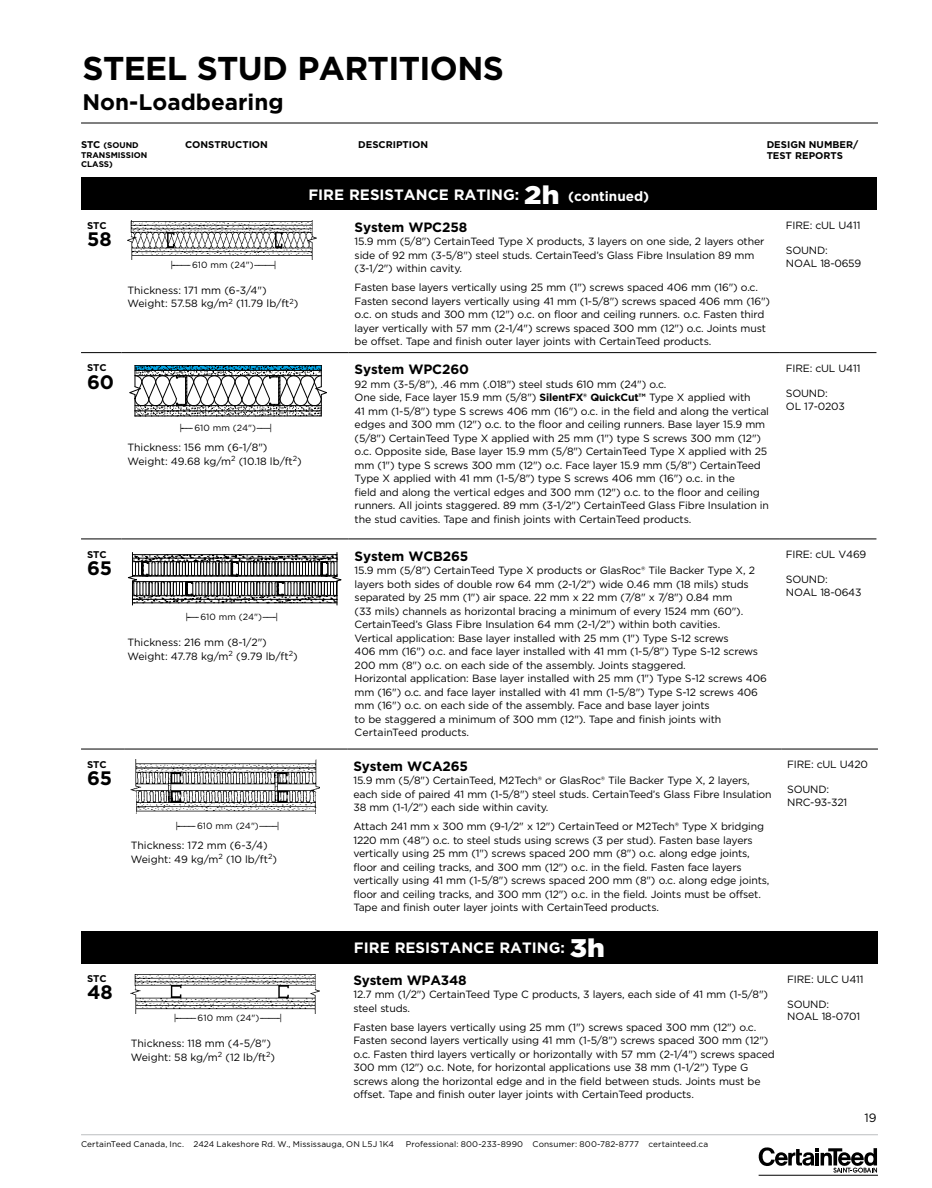
<style>
.page{position:relative;width:932px;height:1188px;background:#fff}
.page>*{position:absolute;margin:0;border:0;box-sizing:border-box;transform-origin:0 0}
.t1{font:700 33px "Gotham";letter-spacing:-.02em;color:#000}
.t2{font:700 22.5px "Gotham";color:#000}
.t3{font:700 19.5px "Gotham";color:#000}
.t4{font:700 15px "Gotham";color:#fff}
.t5{font:700 13.5px "Gotham";letter-spacing:-.01em;color:#000}
.t6{font:12px "Gotham";color:#000}
.t7{font:10.5px/13.5px "Gotham";letter-spacing:-.015em;color:#000}
.t8{font:700 9.75px/11.2px "Gotham";color:#000}
.t9{font:9px "Gotham";color:#000}
.t10{font:8.25px "Gotham";letter-spacing:.015em;color:#000}
.t11{font:700 8.25px/9.8px "Gotham";color:#000}
.s1{font-size:9.75px}
.s2{font-weight:900;font-size:25.5px}
.s3{font-weight:700}
</style>
<div class="page">
<hr style="left:81px;top:1134px;width:797px;height:1px;background:#bcbec0">
<hr style="left:81px;top:123px;width:797px;height:1px;background:#000">
<svg style="left:758px;top:1147px;width:119px;height:26px"></svg>
<hr style="left:758px;top:1175px;width:120px;height:1px;background:#000">
<div style="left:81px;top:178px;width:795px;height:32px;background:#000"></div>
<hr style="left:81px;top:352px;width:40px;height:1px;background:#000">
<hr style="left:81px;top:539px;width:40px;height:1px;background:#000">
<hr style="left:121px;top:352px;width:227px;height:1px;background:#000">
<hr style="left:121px;top:539px;width:227px;height:1px;background:#000">
<hr style="left:348px;top:352px;width:432px;height:1px;background:#000">
<hr style="left:780px;top:352px;width:96px;height:1px;background:#000">
<hr style="left:348px;top:539px;width:432px;height:1px;background:#000">
<hr style="left:780px;top:539px;width:96px;height:1px;background:#000">
<img style="left:127px;top:221px;width:189px;height:39px">
<svg style="left:129px;top:365px;width:198px;height:52px"></svg>
<svg style="left:127px;top:552px;width:215px;height:53px"></svg>
<div style="left:81px;top:931px;width:797px;height:32px;background:#000"></div>
<hr style="left:81px;top:749px;width:44px;height:1px;background:#000">
<hr style="left:125px;top:749px;width:222px;height:1px;background:#000">
<hr style="left:347px;top:749px;width:434px;height:1px;background:#000">
<hr style="left:781px;top:749px;width:97px;height:1px;background:#000">
<img style="left:131px;top:760px;width:189px;height:54px">
<img style="left:131px;top:974px;width:189px;height:39px">
<h1 class="t1" style="left:82px;top:47px;width:423px">STEEL STUD PARTITIONS</h1>
<h2 class="t2" style="left:82px;top:87px;width:202px">Non-Loadbearing</h2>
<p class="t11" style="left:81px;top:140px;width:68px"><span class="s1">STC</span> (SOUND<br>TRANSMISSION<br>CLASS)</p>
<p class="t8" style="left:185px;top:139px;width:84px">CONSTRUCTION</p>
<p class="t8" style="left:358px;top:139px;width:72px">DESCRIPTION</p>
<p class="t8" style="left:766px;top:139px;width:93px">DESIGN NUMBER/<br>TEST REPORTS</p>
<h3 class="t4" style="left:308px;top:184px;width:342px">FIRE RESISTANCE RATING: <span class="s2">2h</span> <sub>(continued)</sub></h3>
<p class="t8" style="left:87px;top:220px;width:21px">STC</p>
<h3 class="t3" style="left:87px;top:226px;width:26px">58</h3>
<p class="t9" style="left:170px;top:259px;width:108px">|-------- 6 1 0 m m ( 2 4 " ) ---------|</p>
<p class="t7" style="left:786px;top:219px;width:76px">FIRE: cUL U411</p>
<p class="t7" style="left:786px;top:244px;width:77px;line-height:12.6px">SOUND:<br>NOAL 18-0659</p>
<p class="t5" style="left:354px;top:218px;width:114px">System WPC258</p>
<p class="t7" style="left:354px;top:234px;width:411px">15.9 mm (5/8") CertainTeed Type X products, 3 layers on one side, 2 layers other side of 92 mm (3-5/8") steel studs. CertainTeed’s Glass Fibre Insulation 89 mm (3-1/2") within cavity.</p>
<p class="t7" style="left:354px;top:280px;width:417px">Fasten base layers vertically using 25 mm (1") screws spaced 406 mm (16") o.c.<br>Fasten second layers vertically using 41 mm (1-5/8") screws spaced 406 mm (16") o.c. on studs and 300 mm (12") o.c. on floor and ceiling runners. o.c. Fasten third layer vertically with 57 mm (2-1/4") screws spaced 300 mm (12") o.c. Joints must be offset. Tape and finish outer layer joints with CertainTeed products.</p>
<p class="t7" style="left:127px;top:283px;width:172px">Thickness: 171 mm (6-3/4")<br>Weight: 57.58 kg/m<sup>2</sup> (11.79 lb/ft<sup>2</sup>)</p>
<p class="t8" style="left:87px;top:362px;width:21px">STC</p>
<h3 class="t3" style="left:87px;top:369px;width:29px">60</h3>
<p class="t9" style="left:179px;top:422px;width:94px">|----- 610 mm (24")------|</p>
<p class="t7" style="left:127px;top:441px;width:176px">Thickness: 156 mm (6-1/8")<br>Weight: 49.68 kg/m<sup>2</sup> (10.18 lb/ft<sup>2</sup>)</p>
<p class="t5" style="left:354px;top:360px;width:116px">System WPC260</p>
<p class="t7" style="left:354px;top:377px;width:416px">92 mm (3-5/8"), .46 mm (.018") steel studs 610 mm (24") o.c.<br>One side, Face layer 15.9 mm (5/8") <span class="s3">SilentFX® QuickCut™</span> Type X applied with<br>41 mm (1-5/8") type S screws 406 mm (16") o.c. in the field and along the vertical edges and 300 mm (12") o.c. to the floor and ceiling runners. Base layer 15.9 mm (5/8") CertainTeed Type X applied with 25 mm (1") type S screws 300 mm (12") o.c. Opposite side, Base layer 15.9 mm (5/8") CertainTeed Type X applied with 25 mm (1") type S screws 300 mm (12") o.c. Face layer 15.9 mm (5/8") CertainTeed Type X applied with 41 mm (1-5/8") type S screws 406 mm (16") o.c. in the<br>field and along the vertical edges and 300 mm (12") o.c. to the floor and ceiling runners. All joints staggered. 89 mm (3-1/2") CertainTeed Glass Fibre Insulation in the stud cavities. Tape and finish joints with CertainTeed products.</p>
<p class="t8" style="left:87px;top:548px;width:21px">STC</p>
<h3 class="t3" style="left:87px;top:555px;width:27px">65</h3>
<p class="t9" style="left:185px;top:611px;width:94px">|----- 610 mm (24")------|</p>
<p class="t7" style="left:127px;top:636px;width:172px">Thickness: 216 mm (8-1/2")<br>Weight: 47.78 kg/m<sup>2</sup> (9.79 lb/ft<sup>2</sup>)</p>
<p class="t5" style="left:354px;top:547px;width:115px">System WCB265</p>
<p class="t7" style="left:354px;top:563px;width:414px">15.9 mm (5/8") CertainTeed Type X products or GlasRoc® Tile Backer Type X, 2 layers both sides of double row 64 mm (2-1/2") wide 0.46 mm (18 mils) studs separated by 25 mm (1") air space. 22 mm x 22 mm (7/8" x 7/8") 0.84 mm<br>(33 mils) channels as horizontal bracing a minimum of every 1524 mm (60").<br>CertainTeed’s Glass Fibre Insulation 64 mm (2-1/2") within both cavities.<br>Vertical application: Base layer installed with 25 mm (1") Type S-12 screws<br>406 mm (16") o.c. and face layer installed with 41 mm (1-5/8") Type S-12 screws 200 mm (8") o.c. on each side of the assembly. Joints staggered.<br>Horizontal application: Base layer installed with 25 mm (1") Type S-12 screws 406 mm (16") o.c. and face layer installed with 41 mm (1-5/8") Type S-12 screws 406 mm (16") o.c. on each side of the assembly. Face and base layer joints<br>to be staggered a minimum of 300 mm (12"). Tape and finish joints with CertainTeed products.</p>
<p class="t8" style="left:87px;top:759px;width:21px">STC</p>
<h3 class="t3" style="left:87px;top:765px;width:27px">65</h3>
<p class="t9" style="left:176px;top:820px;width:105px">|-------- 6 1 0 m m ( 2 4 " ) --------|</p>
<p class="t7" style="left:131px;top:839px;width:148px">Thickness: 172 mm (6-3/4)<br>Weight: 49 kg/m<sup>2</sup> (10 lb/ft<sup>2</sup>)</p>
<p class="t5" style="left:353px;top:757px;width:116px">System WCA265</p>
<p class="t7" style="left:353px;top:773px;width:420px">15.9 mm (5/8") CertainTeed, M2Tech® or GlasRoc® Tile Backer Type X, 2 layers, each side of paired 41 mm (1-5/8") steel studs. CertainTeed’s Glass Fibre Insulation<br>38 mm (1-1/2") each side within cavity.</p>
<p class="t7" style="left:353px;top:819px;width:417px">Attach 241 mm x 300 mm (9-1/2" x 12") CertainTeed or M2Tech® Type X bridging 1220 mm (48") o.c. to steel studs using screws (3 per stud). Fasten base layers vertically using 25 mm (1") screws spaced 200 mm (8") o.c. along edge joints, floor and ceiling tracks, and 300 mm (12") o.c. in the field. Fasten face layers vertically using 41 mm (1-5/8") screws spaced 200 mm (8") o.c. along edge joints, floor and ceiling tracks, and 300 mm (12") o.c. in the field. Joints must be offset.<br>Tape and finish outer layer joints with CertainTeed products.</p>
<h3 class="t4" style="left:354px;top:938px;width:253px">FIRE RESISTANCE RATING: <span class="s2">3h</span></h3>
<p class="t8" style="left:87px;top:973px;width:21px">STC</p>
<h3 class="t3" style="left:87px;top:980px;width:27px">48</h3>
<p class="t9" style="left:174px;top:1012px;width:110px">|--------- 6 1 0 m m ( 2 4 " ) ---------|</p>
<p class="t7" style="left:131px;top:1036px;width:146px">Thickness: 118 mm (4-5/8")<br>Weight: 58 kg/m<sup>2</sup> (12 lb/ft<sup>2</sup>)</p>
<p class="t5" style="left:353px;top:971px;width:115px">System WPA348</p>
<p class="t7" style="left:353px;top:988px;width:416px">12.7 mm (1/2") CertainTeed Type C products, 3 layers, each side of 41 mm (1-5/8") steel studs.</p>
<p class="t7" style="left:353px;top:1020px;width:423px">Fasten base layers vertically using 25 mm (1") screws spaced 300 mm (12") o.c.<br>Fasten second layers vertically using 41 mm (1-5/8") screws spaced 300 mm (12") o.c. Fasten third layers vertically or horizontally with 57 mm (2-1/4") screws spaced 300 mm (12") o.c. Note, for horizontal applications use 38 mm (1-1/2") Type G screws along the horizontal edge and in the field between studs. Joints must be offset. Tape and finish outer layer joints with CertainTeed products.</p>
<p class="t10" style="left:81px;top:1139px;width:314px">CertainTeed Canada, Inc. 2424 Lakeshore Rd. W., Mississauga, ON L5J 1K4</p>
<p class="t10" style="left:406px;top:1139px;width:304px">Professional: 800-233-8990 Consumer: 800-782-8777 certainteed.ca</p>
<p class="t7" style="left:786px;top:361px;width:76px">FIRE: cUL U411</p>
<p class="t7" style="left:786px;top:387px;width:61px;line-height:12.6px">SOUND:<br>OL 17-0203</p>
<p class="t7" style="left:786px;top:547px;width:82px">FIRE: cUL V469</p>
<p class="t7" style="left:786px;top:573px;width:77px;line-height:12.6px">SOUND:<br>NOAL 18-0643</p>
<p class="t7" style="left:787px;top:758px;width:82px">FIRE: cUL U420</p>
<p class="t7" style="left:787px;top:783px;width:62px;line-height:12.6px">SOUND:<br>NRC-93-321</p>
<p class="t7" style="left:787px;top:972px;width:78px">FIRE: ULC U411</p>
<p class="t7" style="left:787px;top:998px;width:74px;line-height:12.6px">SOUND:<br>NOAL 18-0701</p>
<p class="t6" style="left:864px;top:1110px;width:14px">19</p>
</div>
